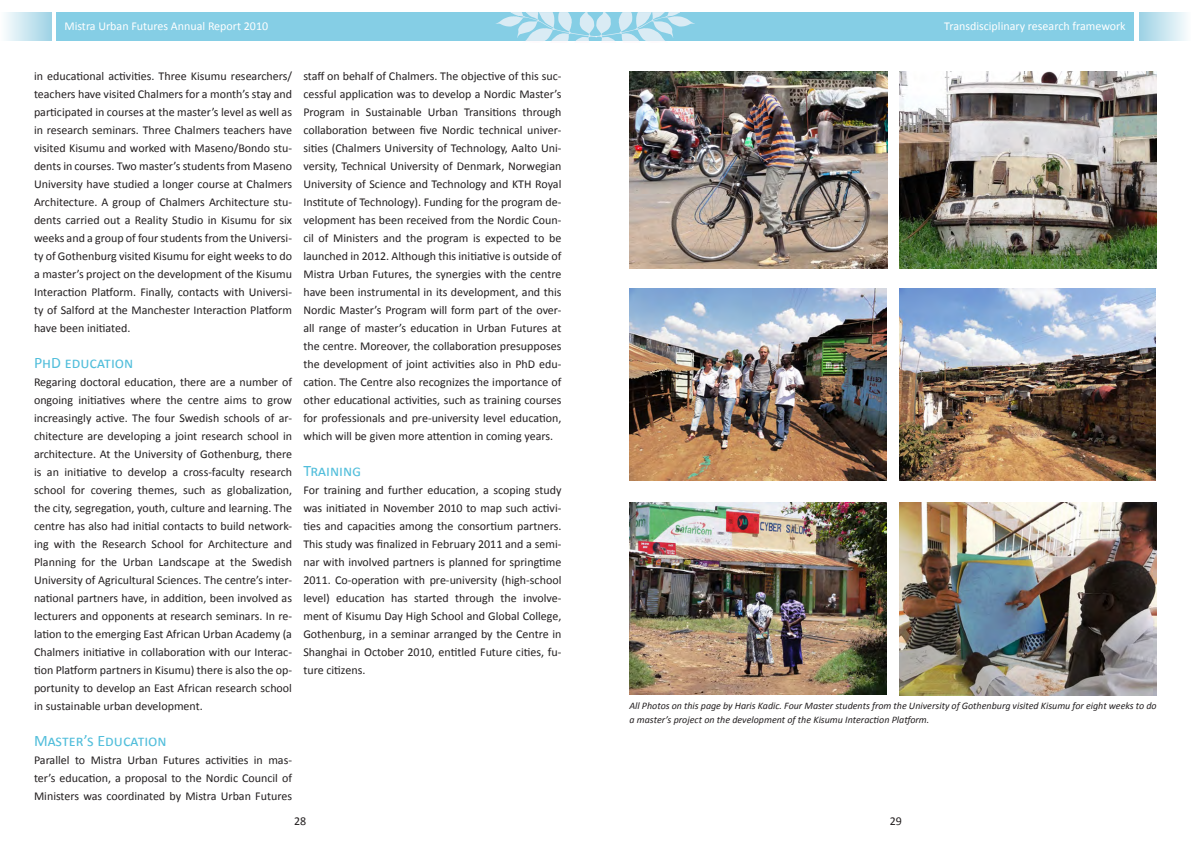
<style>
.page{position:relative;width:1191px;height:842px;background:#fff}
.page>*{position:absolute;margin:0;border:0;box-sizing:border-box;transform-origin:0 0}
.Brödtext{font:16px "Calibri";color:#52bedb}
.Brödtext-2{font:12px/18px "Calibri";color:#231f20;text-align:justify}
.Brödtext-3{font:12px "Calibri";color:#fff}
.Brödtext-4{font:italic 10px/14px "Calibri";color:#231f20}
</style>
<div class="page">
<div style="left:57px;top:13px;width:538px;height:28px;background:#85cee5"></div>
<div style="left:0;top:13px;width:52px;height:28px;background:linear-gradient(to right,#fefefe,#9fd3e5)"></div>
<div style="left:595px;top:13px;width:539px;height:28px;background:#85cee5"></div>
<svg style="left:495px;top:12px;width:200px;height:29px"></svg>
<div style="left:1139px;top:13px;width:51px;height:28px;background:linear-gradient(to right,#9cd1e4,#fafdfd)"></div>
<img style="left:629px;top:288px;width:257px;height:193px">
<img style="left:900px;top:289px;width:256px;height:192px">
<img style="left:630px;top:503px;width:256px;height:192px">
<img style="left:899px;top:503px;width:257px;height:193px">
<img style="left:629px;top:71px;width:258px;height:198px">
<img style="left:899px;top:71px;width:258px;height:198px">
<p class="Brödtext-3" style="left:64px;top:18px;width:205px">Mistra Urban Futures Annual Report 2010</p>
<p class="Brödtext-2" style="left:34px;top:67px;width:259px">in educational activities. Three Kisumu researchers/ teachers have visited Chalmers for a month’s stay and participated in courses at the master’s level as well as in research seminars. Three Chalmers teachers have visited Kisumu and worked with Maseno/Bondo stu&shy;dents in courses. Two master’s students from Maseno University have studied a longer course at Chalmers Architecture. A group of Chalmers Architecture stu&shy;dents carried out a Reality Studio in Kisumu for six weeks and a group of four students from the Universi&shy;ty of Gothenburg visited Kisumu for eight weeks to do a master’s project on the development of the Kisumu Interaction Platform. Finally, contacts with Universi&shy;ty of Salford at the Manchester Interaction Platform have been initiated.</p>
<p class="Brödtext" style="left:34px;top:353px;width:101px">PhD education</p>
<p class="Brödtext-2" style="left:34px;top:373px;width:260px">Regaring doctoral education, there are a number of ongoing initiatives where the centre aims to grow increasingly active. The four Swedish schools of ar&shy;chitecture are developing a joint research school in architecture. At the University of Gothenburg, there is an initiative to develop a cross-faculty research school for covering themes, such as globalization, the city, segregation, youth, culture and learning. The centre has also had initial contacts to build network&shy;ing with the Research School for Architecture and Planning for the Urban Landscape at the Swedish University of Agricultural Sciences. The centre’s inter&shy;national partners have, in addition, been involved as lecturers and opponents at research seminars. In re&shy;lation to the emerging East African Urban Academy (a Chalmers initiative in collaboration with our Interac&shy;tion Platform partners in Kisumu) there is also the op&shy;portunity to develop an East African research school in sustainable urban development.</p>
<p class="Brödtext" style="left:34px;top:731px;width:134px">Master’s Education</p>
<p class="Brödtext-2" style="left:34px;top:751px;width:260px">Parallel to Mistra Urban Futures activities in mas&shy;ter’s education, a proposal to the Nordic Council of Ministers was coordinated by Mistra Urban Futures</p>
<p class="Brödtext-2" style="left:303px;top:67px;width:260px">staff on behalf of Chalmers. The objective of this suc&shy;cessful application was to develop a Nordic Master’s Program in Sustainable Urban Transitions through collaboration between five Nordic technical univer&shy;sities (Chalmers University of Technology, Aalto Uni&shy;versity, Technical University of Denmark, Norwegian University of Science and Technology and KTH Royal Institute of Technology). Funding for the program de&shy;velopment has been received from the Nordic Coun&shy;cil of Ministers and the program is expected to be launched in 2012. Although this initiative is outside of Mistra Urban Futures, the synergies with the centre have been instrumental in its development, and this Nordic Master’s Program will form part of the over&shy;all range of master’s education in Urban Futures at the centre. Moreover, the collaboration presupposes the development of joint activities also in PhD edu&shy;cation. The Centre also recognizes the importance of other educational activities, such as training courses for professionals and pre-university level education, which will be given more attention in coming years.</p>
<p class="Brödtext" style="left:303px;top:461px;width:59px">Training</p>
<p class="Brödtext-2" style="left:303px;top:481px;width:259px">For training and further education, a scoping study was initiated in November 2010 to map such activi&shy;ties and capacities among the consortium partners.<br>This study was finalized in February 2011 and a semi&shy;nar with involved partners is planned for springtime 2011. Co-operation with pre-university (high-school level) education has started through the involve&shy;ment of Kisumu Day High School and Global College, Gothenburg, in a seminar arranged by the Centre in Shanghai in October 2010, entitled Future cities, fu&shy;ture citizens.</p>
<p class="Brödtext-2" style="left:294px;top:811px;width:14px">28</p>
<p class="Brödtext-3" style="left:944px;top:18px;width:183px">Transdisciplinary research framework</p>
<p class="Brödtext-4" style="left:629px;top:698px;width:528px">All Photos on this page by Haris Kadic. Four Master students from the University of Gothenburg visited Kisumu for eight weeks to do a master’s project on the development of the Kisumu Interaction Platform.</p>
<p class="Brödtext-2" style="left:889px;top:811px;width:14px">29</p>
</div>
